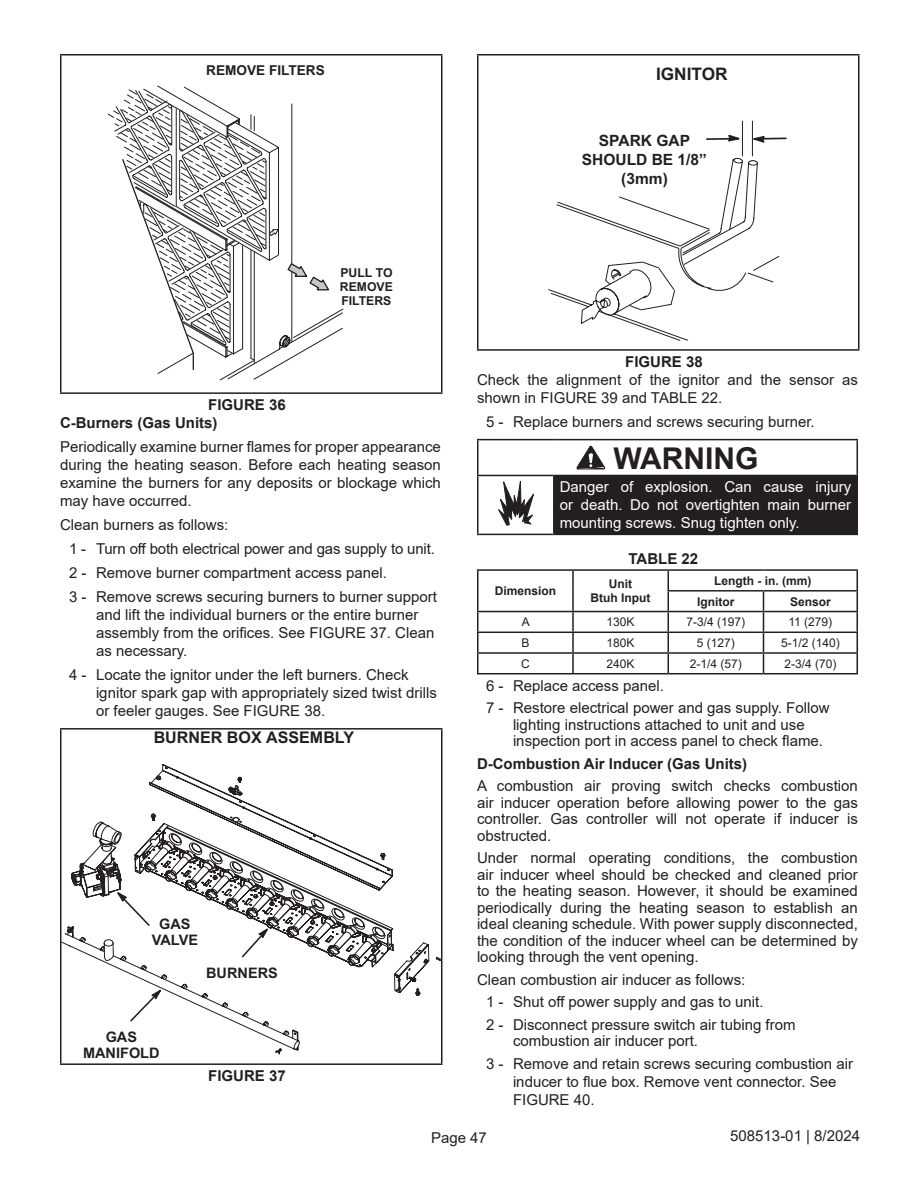
<style>
.page{position:relative;width:918px;height:1188px;background:#fff}
.page>*{position:absolute;margin:0;border:0;box-sizing:border-box;transform-origin:0 0}
.WARNING_20pt{font:700 30px "Arial";color:#231f20}
.t1{font:700 17.25px "Arial";color:#231f20}
.t2{font:700 16.05px "Arial";color:#231f20}
.t3{font:700 15.6px/19.2px "Arial";color:#231f20;text-align:center}
.Paragraph{font:15px/16.5px "Arial";color:#231f20}
.White_10pt{font:15px/18px "Arial";color:#fff;text-align:justify}
.Paragraph-2{font:700 15px "Arial";color:#231f20}
.t4{font:700 14.55px/16.2px "Arial";color:#231f20;text-align:center}
.t5{font:700 13.65px "Arial";color:#231f20}
.t6{font:700 12.3px/13.6px "Arial";color:#231f20;text-align:justify}
.Data_Cell{font:12px "Arial";color:#231f20}
.Head_Cell{font:700 12px/14.4px "Arial";color:#231f20;text-align:center}
</style>
<div class="page">
<hr style="left:60px;top:54px;width:382px;height:2px;background:#231f20">
<hr style="left:60px;top:55px;width:2px;height:337px;background:#231f20">
<hr style="left:441px;top:55px;width:1px;height:337px;background:#231f20">
<hr style="left:60px;top:392px;width:382px;height:2px;background:#231f20">
<svg style="left:108px;top:89px;width:235px;height:291px"></svg>
<hr style="left:60px;top:728px;width:382px;height:2px;background:#231f20">
<hr style="left:60px;top:730px;width:2px;height:333px;background:#231f20">
<hr style="left:441px;top:730px;width:1px;height:333px;background:#231f20">
<hr style="left:60px;top:1063px;width:382px;height:2px;background:#231f20">
<svg style="left:275px;top:854px;width:163px;height:198px"></svg>
<svg style="left:67px;top:764px;width:318px;height:287px"></svg>
<hr style="left:477px;top:54px;width:383px;height:2px;background:#231f20">
<hr style="left:477px;top:55px;width:1px;height:294px;background:#231f20">
<hr style="left:858px;top:55px;width:2px;height:294px;background:#231f20">
<hr style="left:477px;top:349px;width:383px;height:2px;background:#231f20">
<hr style="left:742px;top:121px;width:1px;height:35px;background:#231f20">
<hr style="left:752px;top:121px;width:1px;height:35px;background:#231f20">
<svg style="left:706px;top:133px;width:81px;height:12px"></svg>
<svg style="left:548px;top:158px;width:232px;height:183px"></svg>
<div style="left:554px;top:475px;width:303px;height:59px;background:#231f20"></div>
<hr style="left:477px;top:439px;width:77px;height:1px;background:#231f20">
<hr style="left:477px;top:440px;width:1px;height:35px;background:#231f20">
<hr style="left:554px;top:439px;width:304px;height:1px;background:#231f20">
<hr style="left:856px;top:440px;width:2px;height:35px;background:#231f20">
<hr style="left:477px;top:475px;width:77px;height:1px;background:#231f20">
<hr style="left:477px;top:476px;width:1px;height:58px;background:#231f20">
<hr style="left:554px;top:475px;width:304px;height:1px;background:#231f20">
<hr style="left:553px;top:476px;width:2px;height:58px;background:#231f20">
<hr style="left:856px;top:476px;width:2px;height:58px;background:#231f20">
<hr style="left:477px;top:534px;width:77px;height:1px;background:#231f20">
<hr style="left:554px;top:534px;width:304px;height:1px;background:#231f20">
<svg style="left:576px;top:445px;width:30px;height:25px"></svg>
<svg style="left:498px;top:481px;width:36px;height:44px"></svg>
<hr style="left:477px;top:569px;width:96px;height:2px;background:#231f20">
<hr style="left:573px;top:569px;width:95px;height:2px;background:#231f20">
<hr style="left:572px;top:571px;width:2px;height:20px;background:#231f20">
<hr style="left:668px;top:569px;width:96px;height:2px;background:#231f20">
<hr style="left:764px;top:569px;width:94px;height:2px;background:#231f20">
<hr style="left:572px;top:591px;width:2px;height:20px;background:#231f20">
<hr style="left:668px;top:590px;width:96px;height:2px;background:#231f20">
<hr style="left:764px;top:590px;width:94px;height:2px;background:#231f20">
<svg style="left:856px;top:571px;width:2px;height:40px"></svg>
<hr style="left:477px;top:611px;width:96px;height:1px;background:#231f20">
<hr style="left:573px;top:611px;width:95px;height:1px;background:#231f20">
<hr style="left:572px;top:612px;width:2px;height:20px;background:#231f20">
<hr style="left:668px;top:611px;width:96px;height:1px;background:#231f20">
<hr style="left:764px;top:611px;width:94px;height:1px;background:#231f20">
<hr style="left:856px;top:612px;width:2px;height:20px;background:#231f20">
<hr style="left:477px;top:632px;width:96px;height:1px;background:#231f20">
<hr style="left:573px;top:632px;width:95px;height:1px;background:#231f20">
<hr style="left:668px;top:632px;width:96px;height:1px;background:#231f20">
<hr style="left:764px;top:632px;width:94px;height:1px;background:#231f20">
<hr style="left:477px;top:652px;width:96px;height:2px;background:#231f20">
<svg style="left:477px;top:571px;width:1px;height:102px"></svg>
<hr style="left:573px;top:652px;width:95px;height:2px;background:#231f20">
<svg style="left:572px;top:633px;width:2px;height:40px"></svg>
<hr style="left:668px;top:652px;width:96px;height:2px;background:#231f20">
<svg style="left:668px;top:571px;width:1px;height:102px"></svg>
<hr style="left:764px;top:652px;width:94px;height:2px;background:#231f20">
<svg style="left:763px;top:592px;width:1px;height:81px"></svg>
<svg style="left:856px;top:633px;width:2px;height:40px"></svg>
<hr style="left:477px;top:673px;width:96px;height:1px;background:#231f20">
<hr style="left:573px;top:673px;width:95px;height:1px;background:#231f20">
<hr style="left:668px;top:673px;width:96px;height:1px;background:#231f20">
<hr style="left:764px;top:673px;width:94px;height:1px;background:#231f20">
<p class="t5" style="left:206px;top:60px;width:120px">REMOVE FILTERS</p>
<p class="t6" style="left:340px;top:266px;width:55px">PULL TO REMOVE FILTERS</p>
<p class="Paragraph-2" style="left:208px;top:394px;width:79px">FIGURE 36</p>
<p class="Paragraph-2" style="left:60px;top:412px;width:159px">C-Burners (Gas Units)</p>
<p class="Paragraph" style="left:60px;top:438px;width:382px;line-height:18px;text-align:justify">Periodically examine burner flames for proper appearance during the heating season. Before each heating season examine the burners for any deposits or blockage which may have occurred.</p>
<p class="Paragraph" style="left:60px;top:516px;width:170px">Clean burners as follows:</p>
<p class="Paragraph" style="left:69px;top:540px;width:367px">1 - Turn off both electrical power and gas supply to unit.</p>
<p class="Paragraph" style="left:69px;top:564px;width:319px">2 - Remove burner compartment access panel.</p>
<p class="Paragraph" style="left:96px;top:588px;width:342px;line-height:18px;text-indent:-27px">3 - Remove screws securing burners to burner support and lift the individual burners or the entire burner assembly from the orifices. See FIGURE 37. Clean as necessary.</p>
<p class="Paragraph" style="left:96px;top:666px;width:342px;line-height:18px;text-indent:-27px">4 - Locate the ignitor under the left burners. Check ignitor spark gap with appropriately sized twist drills or feeler gauges. See FIGURE 38.</p>
<p class="t2" style="left:154px;top:726px;width:202px">BURNER BOX ASSEMBLY</p>
<p class="t4" style="left:152px;top:916px;width:48px">GAS<br>VALVE</p>
<p class="t4" style="left:206px;top:965px;width:73px">BURNERS</p>
<p class="t4" style="left:83px;top:1029px;width:78px">GAS<br>MANIFOLD</p>
<p class="Paragraph-2" style="left:208px;top:1065px;width:79px">FIGURE 37</p>
<p class="t1" style="left:656px;top:61px;width:73px">IGNITOR</p>
<p class="t3" style="left:582px;top:131px;width:127px">SPARK GAP<br>SHOULD BE 1/8” (3mm)</p>
<p class="Paragraph-2" style="left:625px;top:351px;width:79px">FIGURE 38</p>
<p class="Paragraph" style="left:477px;top:371px;width:383px;line-height:18px">Check the alignment of the ignitor and the sensor as shown in FIGURE 39 and TABLE 22.</p>
<p class="Paragraph" style="left:486px;top:413px;width:330px">5 - Replace burners and screws securing burner.</p>
<p class="WARNING_20pt" style="left:613px;top:438px;width:146px">WARNING</p>
<p class="White_10pt" style="left:560px;top:478px;width:293px">Danger of explosion. Can cause injury or death. Do not overtighten main burner mounting screws. Snug tighten only.</p>
<p class="Paragraph-2" style="left:628px;top:548px;width:71px">TABLE 22</p>
<p class="Head_Cell" style="left:495px;top:584px;width:63px">Dimension</p>
<p class="Head_Cell" style="left:591px;top:577px;width:61px">Unit<br>Btuh Input</p>
<p class="Head_Cell" style="left:714px;top:574px;width:99px">Length - in. (mm)</p>
<p class="Head_Cell" style="left:697px;top:594px;width:39px">Ignitor</p>
<p class="Head_Cell" style="left:790px;top:594px;width:42px">Sensor</p>
<p class="Data_Cell" style="left:522px;top:614px;width:10px">A</p>
<p class="Data_Cell" style="left:607px;top:614px;width:30px">130K</p>
<p class="Data_Cell" style="left:687px;top:614px;width:60px">7-3/4 (197)</p>
<p class="Data_Cell" style="left:788px;top:614px;width:45px">11 (279)</p>
<p class="Data_Cell" style="left:521px;top:635px;width:10px">B</p>
<p class="Data_Cell" style="left:607px;top:635px;width:30px">180K</p>
<p class="Data_Cell" style="left:697px;top:635px;width:40px">5 (127)</p>
<p class="Data_Cell" style="left:781px;top:635px;width:60px">5-1/2 (140)</p>
<p class="Data_Cell" style="left:521px;top:655px;width:10px">C</p>
<p class="Data_Cell" style="left:607px;top:655px;width:30px">240K</p>
<p class="Data_Cell" style="left:690px;top:655px;width:54px">2-1/4 (57)</p>
<p class="Data_Cell" style="left:784px;top:655px;width:54px">2-3/4 (70)</p>
<p class="Paragraph" style="left:486px;top:677px;width:179px">6 - Replace access panel.</p>
<p class="Paragraph" style="left:513px;top:700px;width:318px;text-indent:-27px">7 - Restore electrical power and gas supply. Follow lighting instructions attached to unit and use inspection port in access panel to check flame.</p>
<p class="Paragraph-2" style="left:477px;top:753px;width:272px">D-Combustion Air Inducer (Gas Units)</p>
<p class="Paragraph" style="left:477px;top:778px;width:382px;text-align:justify">A combustion air proving switch checks combustion air inducer operation before allowing power to the gas controller. Gas controller will not operate if inducer is obstructed.</p>
<p class="Paragraph" style="left:477px;top:850px;width:382px;text-align:justify">Under normal operating conditions, the combustion air inducer wheel should be checked and cleaned prior to the heating season. However, it should be examined periodically during the heating season to establish an ideal cleaning schedule. With power supply disconnected, the condition of the inducer wheel can be determined by looking through the vent opening.</p>
<p class="Paragraph" style="left:477px;top:971px;width:270px">Clean combustion air inducer as follows:</p>
<p class="Paragraph" style="left:486px;top:994px;width:279px">1 - Shut off power supply and gas to unit.</p>
<p class="Paragraph" style="left:513px;top:1016px;width:284px;text-indent:-27px">2 - Disconnect pressure switch air tubing from combustion air inducer port.</p>
<p class="Paragraph" style="left:513px;top:1055px;width:342px;line-height:18px;text-indent:-27px">3 - Remove and retain screws securing combustion air inducer to flue box. Remove vent connector. See<br>FIGURE 40.</p>
<p class="Paragraph" style="left:431px;top:1130px;width:57px">Page 47</p>
<p class="Paragraph" style="left:730px;top:1127px;width:131px">508513-01 | 8/2024</p>
</div>
